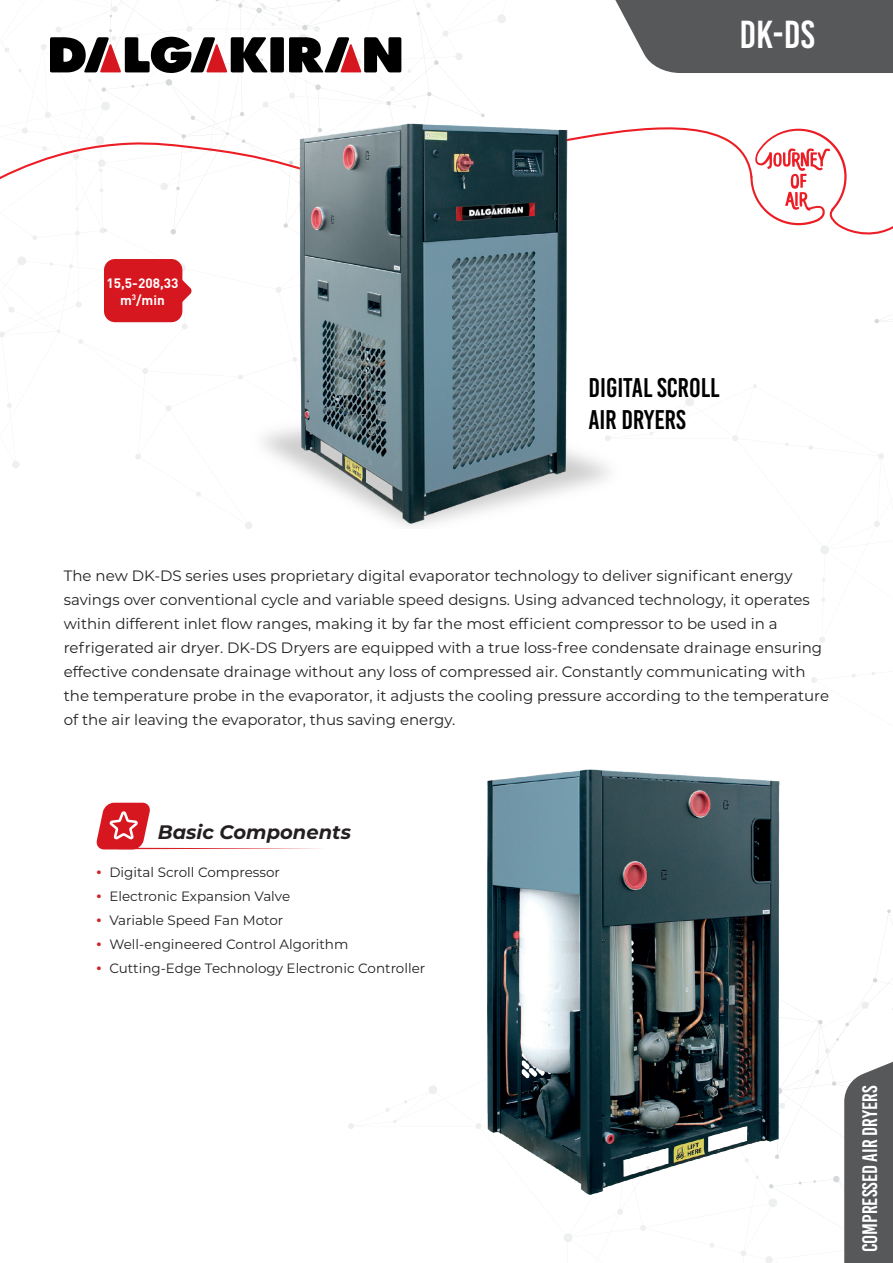
<style>
.page{position:relative;width:893px;height:1263px;background:#fff}
.page>*{position:absolute;margin:0;border:0;box-sizing:border-box;transform-origin:0 0}
.t1{font:39px "Bebas Kai";color:#fff}
.t2{font:27px/32.4px "Bebas Kai";color:#000}
.t3{font:21px "Bebas Kai";color:#fff}
.t4{font:italic 700 19.5px "Montserrat";color:#231f20}
.t5{font:15px/24px "Montserrat";color:#231f20}
.t6{font:13.5px "Montserrat";color:#231f20}
.t7{font:700 13.5px/16.2px "DIN Pro";color:#fff;text-align:center}
.s1{font-family:"Myriad Pro";font-size:18px;color:#d1232a}
</style>
<div class="page">
<svg style="left:617px;top:978px;width:276px;height:285px"></svg>
<svg style="left:96px;top:803px;width:225px;height:46px"></svg>
<img style="left:487px;top:770px;width:292px;height:424px">
<svg style="left:615px;top:0;width:278px;height:683px"></svg>
<svg style="left:676px;top:128px;width:78px;height:69px"></svg>
<svg style="left:844px;top:1052px;width:49px;height:211px;background:#68696b"></svg>
<div style="left:104px;top:259px;width:78px;height:63px;background:#d7171f;border-radius:11px"></div>
<div style="left:270px;top:37px;width:14px;height:35px;background:#000;border-radius:2px"></div>
<svg style="left:0;top:0;width:268px;height:308px"></svg>
<svg style="left:289px;top:37px;width:112px;height:36px"></svg>
<img style="left:192px;top:109px;width:484px;height:420px">
<h1 class="t1" style="left:740px;top:13px;width:76px">DK-DS</h1>
<p class="t7" style="left:106px;top:275px;width:73px">15,5-208,33 m<sup>3</sup>/min</p>
<h2 class="t2" style="left:588px;top:371px;width:133px">DIGITAL SCROLL<br>AIR DRYERS</h2>
<p class="t5" style="left:64px;top:563px;width:767px">The new DK-DS series uses proprietary digital evaporator technology to deliver significant energy savings over conventional cycle and variable speed designs. Using advanced technology, it operates within different inlet flow ranges, making it by far the most efficient compressor to be used in a refrigerated air dryer. DK-DS Dryers are equipped with a true loss-free condensate drainage ensuring effective condensate drainage without any loss of compressed air. Constantly communicating with the temperature probe in the evaporator, it adjusts the cooling pressure according to the temperature of the air leaving the evaporator, thus saving energy.</p>
<h3 class="t4" style="left:158px;top:818px;width:195px">Basic Components</h3>
<p class="t6" style="left:97px;top:863px;width:185px"><span class="s1">•</span> Digital Scroll Compressor</p>
<p class="t6" style="left:97px;top:887px;width:195px"><span class="s1">•</span> Electronic Expansion Valve</p>
<p class="t6" style="left:97px;top:911px;width:188px"><span class="s1">•</span> Variable Speed Fan Motor</p>
<p class="t6" style="left:97px;top:935px;width:253px"><span class="s1">•</span> Well-engineered Control Algorithm</p>
<p class="t6" style="left:97px;top:959px;width:330px"><span class="s1">•</span> Cutting-Edge Technology Electronic Controller</p>
<h3 class="t3" style="left:859px;top:1252px;width:168px;rotate:-90deg">COMPRESSED AIR DRYERS</h3>
</div>
